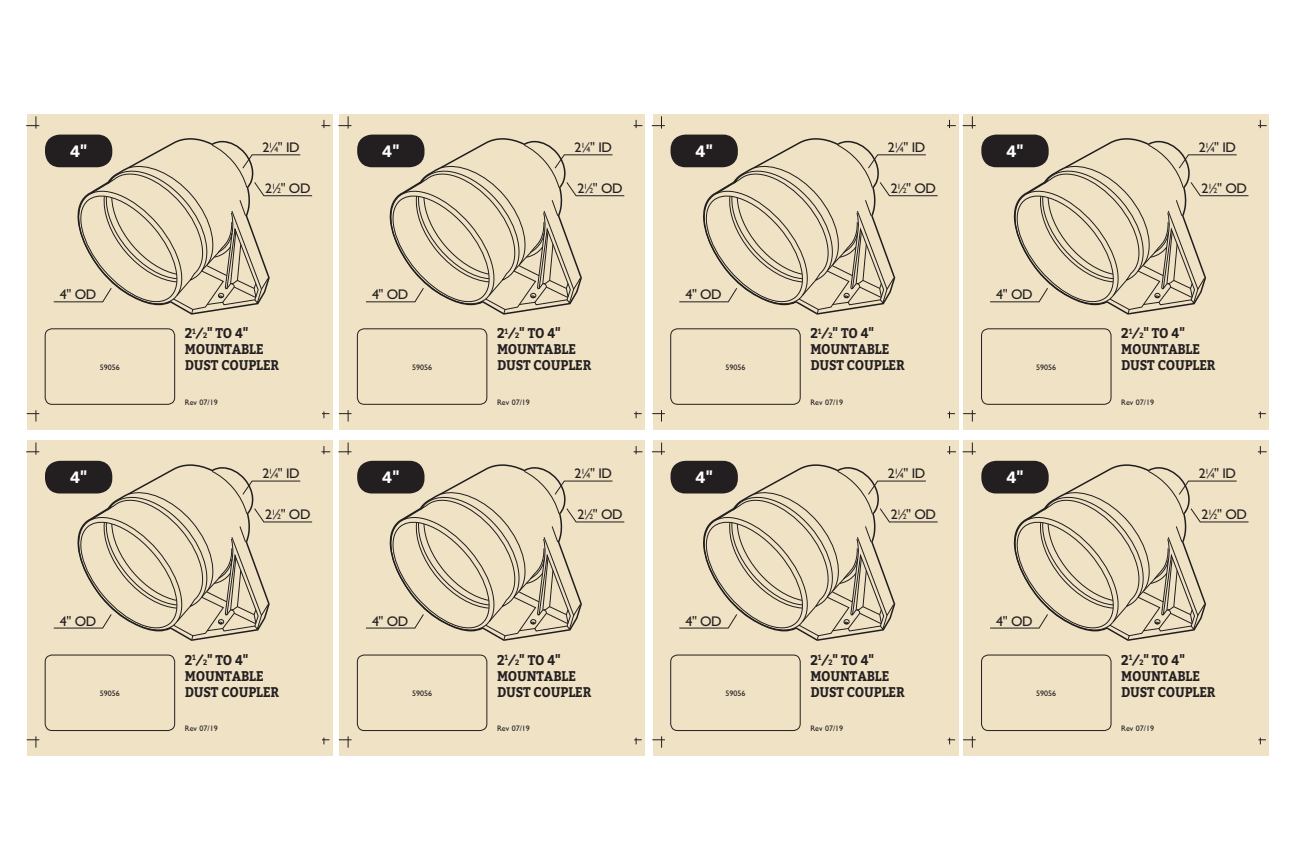
<style>
.page{position:relative;width:1296px;height:864px;background:#fff}
.page>*{position:absolute;margin:0;border:0;box-sizing:border-box;transform-origin:0 0}
.t1{font:700 16.1px "Bitter";color:#fff}
.t2{font:700 14px/16px "Bitter";letter-spacing:-.015em;color:#231f20;scale:.9 1}
.t3{font:14px "Gill Sans";letter-spacing:-.035em;color:#231f20}
.t4{font:8px "Gill Sans";color:#231f20}
.s1{font-size:7.7px}
</style>
<div class="page">
<div style="left:27px;top:114px;width:306px;height:315px;background:#efe2c5"></div>
<div style="left:27px;top:440px;width:306px;height:316px;background:#efe2c5"></div>
<div style="left:339px;top:114px;width:306px;height:315px;background:#efe2c5"></div>
<div style="left:339px;top:440px;width:306px;height:316px;background:#efe2c5"></div>
<div style="left:653px;top:114px;width:305px;height:315px;background:#efe2c5"></div>
<div style="left:653px;top:440px;width:305px;height:316px;background:#efe2c5"></div>
<div style="left:964px;top:114px;width:305px;height:315px;background:#efe2c5"></div>
<div style="left:964px;top:440px;width:305px;height:316px;background:#efe2c5"></div>
<svg style="left:26px;top:116px;width:13px;height:13px"></svg>
<svg style="left:321px;top:120px;width:9px;height:8px"></svg>
<svg style="left:322px;top:411px;width:7px;height:7px"></svg>
<svg style="left:27px;top:410px;width:12px;height:12px"></svg>
<svg style="left:338px;top:116px;width:13px;height:13px"></svg>
<svg style="left:634px;top:120px;width:8px;height:8px"></svg>
<svg style="left:634px;top:411px;width:8px;height:7px"></svg>
<svg style="left:339px;top:410px;width:12px;height:12px"></svg>
<svg style="left:652px;top:116px;width:13px;height:13px"></svg>
<svg style="left:947px;top:120px;width:9px;height:8px"></svg>
<svg style="left:948px;top:411px;width:7px;height:7px"></svg>
<svg style="left:652px;top:410px;width:13px;height:12px"></svg>
<svg style="left:963px;top:116px;width:13px;height:13px"></svg>
<svg style="left:1258px;top:120px;width:9px;height:8px"></svg>
<svg style="left:1258px;top:411px;width:8px;height:7px"></svg>
<svg style="left:963px;top:410px;width:13px;height:12px"></svg>
<svg style="left:26px;top:443px;width:13px;height:12px"></svg>
<svg style="left:321px;top:446px;width:9px;height:8px"></svg>
<svg style="left:322px;top:738px;width:7px;height:6px"></svg>
<svg style="left:27px;top:736px;width:12px;height:12px"></svg>
<svg style="left:338px;top:443px;width:13px;height:12px"></svg>
<svg style="left:634px;top:446px;width:8px;height:8px"></svg>
<svg style="left:634px;top:738px;width:8px;height:6px"></svg>
<svg style="left:339px;top:736px;width:12px;height:12px"></svg>
<svg style="left:652px;top:443px;width:13px;height:12px"></svg>
<svg style="left:947px;top:446px;width:9px;height:8px"></svg>
<svg style="left:948px;top:738px;width:7px;height:6px"></svg>
<svg style="left:652px;top:736px;width:13px;height:12px"></svg>
<svg style="left:963px;top:443px;width:13px;height:12px"></svg>
<svg style="left:1258px;top:446px;width:9px;height:8px"></svg>
<svg style="left:1258px;top:738px;width:8px;height:6px"></svg>
<svg style="left:963px;top:736px;width:13px;height:12px"></svg>
<div style="left:45px;top:329px;width:130px;height:76px;border:1px solid #231f20;border-radius:7px"></div>
<div style="left:45px;top:655px;width:130px;height:76px;border:1px solid #231f20;border-radius:7px"></div>
<div style="left:357px;top:329px;width:130px;height:76px;border:1px solid #231f20;border-radius:7px"></div>
<div style="left:357px;top:655px;width:130px;height:76px;border:1px solid #231f20;border-radius:7px"></div>
<div style="left:670px;top:329px;width:130px;height:76px;border:1px solid #231f20;border-radius:7px"></div>
<div style="left:670px;top:655px;width:130px;height:76px;border:1px solid #231f20;border-radius:7px"></div>
<div style="left:981px;top:329px;width:130px;height:76px;border:1px solid #231f20;border-radius:7px"></div>
<div style="left:981px;top:655px;width:130px;height:76px;border:1px solid #231f20;border-radius:7px"></div>
<div style="left:45px;top:135px;width:67px;height:32px;background:#231f20;border-radius:15px"></div>
<div style="left:45px;top:461px;width:67px;height:33px;background:#231f20;border-radius:15px"></div>
<div style="left:357px;top:135px;width:68px;height:32px;background:#231f20;border-radius:15px"></div>
<div style="left:357px;top:461px;width:68px;height:33px;background:#231f20;border-radius:15px"></div>
<div style="left:671px;top:135px;width:67px;height:32px;background:#231f20;border-radius:15px"></div>
<div style="left:671px;top:461px;width:67px;height:33px;background:#231f20;border-radius:15px"></div>
<div style="left:981px;top:135px;width:68px;height:32px;background:#231f20;border-radius:15px"></div>
<div style="left:981px;top:461px;width:68px;height:33px;background:#231f20;border-radius:15px"></div>
<svg style="left:53px;top:138px;width:260px;height:177px"></svg>
<svg style="left:53px;top:464px;width:260px;height:177px"></svg>
<svg style="left:366px;top:138px;width:259px;height:177px"></svg>
<svg style="left:365px;top:464px;width:260px;height:177px"></svg>
<svg style="left:678px;top:138px;width:260px;height:177px"></svg>
<svg style="left:678px;top:464px;width:260px;height:177px"></svg>
<svg style="left:989px;top:138px;width:260px;height:177px"></svg>
<svg style="left:989px;top:464px;width:260px;height:177px"></svg>
<p class="t1" style="left:70px;top:141px;width:19px">4"</p>
<p class="t3" style="left:262px;top:139px;width:39px">2<sup>1</sup>⁄<span class="s1">4</span>" ID</p>
<p class="t1" style="left:382px;top:141px;width:19px">4"</p>
<p class="t3" style="left:575px;top:139px;width:39px">2<sup>1</sup>⁄<span class="s1">4</span>" ID</p>
<p class="t1" style="left:696px;top:141px;width:19px">4"</p>
<p class="t3" style="left:888px;top:139px;width:39px">2<sup>1</sup>⁄<span class="s1">4</span>" ID</p>
<p class="t1" style="left:1006px;top:141px;width:19px">4"</p>
<p class="t3" style="left:1199px;top:139px;width:39px">2<sup>1</sup>⁄<span class="s1">4</span>" ID</p>
<p class="t3" style="left:265px;top:180px;width:47px">2<sup>1</sup>⁄<span class="s1">2</span>" OD</p>
<p class="t3" style="left:577px;top:180px;width:47px">2<sup>1</sup>⁄<span class="s1">2</span>" OD</p>
<p class="t3" style="left:891px;top:180px;width:47px">2<sup>1</sup>⁄<span class="s1">2</span>" OD</p>
<p class="t3" style="left:1202px;top:180px;width:47px">2<sup>1</sup>⁄<span class="s1">2</span>" OD</p>
<p class="t3" style="left:60px;top:287px;width:38px">4" OD</p>
<p class="t3" style="left:372px;top:287px;width:38px">4" OD</p>
<p class="t3" style="left:686px;top:287px;width:38px">4" OD</p>
<p class="t3" style="left:996px;top:287px;width:38px">4" OD</p>
<p class="t4" style="left:100px;top:363px;width:21px">59056</p>
<p class="t2" style="left:185px;top:325px;width:106px">2<sup>1</sup>⁄<span class="s1">2</span>" TO 4"<br>MOUNTABLE<br>DUST COUPLER</p>
<p class="t4" style="left:412px;top:363px;width:21px">59056</p>
<p class="t2" style="left:497px;top:325px;width:106px">2<sup>1</sup>⁄<span class="s1">2</span>" TO 4"<br>MOUNTABLE<br>DUST COUPLER</p>
<p class="t4" style="left:725px;top:363px;width:21px">59056</p>
<p class="t2" style="left:810px;top:325px;width:106px">2<sup>1</sup>⁄<span class="s1">2</span>" TO 4"<br>MOUNTABLE<br>DUST COUPLER</p>
<p class="t4" style="left:1036px;top:363px;width:21px">59056</p>
<p class="t2" style="left:1121px;top:325px;width:106px">2<sup>1</sup>⁄<span class="s1">2</span>" TO 4"<br>MOUNTABLE<br>DUST COUPLER</p>
<p class="t4" style="left:185px;top:397px;width:34px">Rev 07/19</p>
<p class="t4" style="left:497px;top:397px;width:34px">Rev 07/19</p>
<p class="t4" style="left:810px;top:397px;width:34px">Rev 07/19</p>
<p class="t4" style="left:1121px;top:397px;width:34px">Rev 07/19</p>
<p class="t1" style="left:70px;top:467px;width:19px">4"</p>
<p class="t3" style="left:262px;top:466px;width:39px">2<sup>1</sup>⁄<span class="s1">4</span>" ID</p>
<p class="t1" style="left:382px;top:467px;width:19px">4"</p>
<p class="t3" style="left:575px;top:466px;width:39px">2<sup>1</sup>⁄<span class="s1">4</span>" ID</p>
<p class="t1" style="left:696px;top:467px;width:19px">4"</p>
<p class="t3" style="left:888px;top:466px;width:39px">2<sup>1</sup>⁄<span class="s1">4</span>" ID</p>
<p class="t1" style="left:1006px;top:467px;width:19px">4"</p>
<p class="t3" style="left:1199px;top:466px;width:39px">2<sup>1</sup>⁄<span class="s1">4</span>" ID</p>
<p class="t3" style="left:265px;top:507px;width:47px">2<sup>1</sup>⁄<span class="s1">2</span>" OD</p>
<p class="t3" style="left:577px;top:507px;width:47px">2<sup>1</sup>⁄<span class="s1">2</span>" OD</p>
<p class="t3" style="left:891px;top:507px;width:47px">2<sup>1</sup>⁄<span class="s1">2</span>" OD</p>
<p class="t3" style="left:1202px;top:507px;width:47px">2<sup>1</sup>⁄<span class="s1">2</span>" OD</p>
<p class="t3" style="left:60px;top:613px;width:38px">4" OD</p>
<p class="t3" style="left:372px;top:613px;width:38px">4" OD</p>
<p class="t3" style="left:686px;top:613px;width:38px">4" OD</p>
<p class="t3" style="left:996px;top:613px;width:38px">4" OD</p>
<p class="t4" style="left:100px;top:689px;width:21px">59056</p>
<p class="t2" style="left:185px;top:652px;width:106px">2<sup>1</sup>⁄<span class="s1">2</span>" TO 4"<br>MOUNTABLE<br>DUST COUPLER</p>
<p class="t4" style="left:412px;top:689px;width:21px">59056</p>
<p class="t2" style="left:497px;top:652px;width:106px">2<sup>1</sup>⁄<span class="s1">2</span>" TO 4"<br>MOUNTABLE<br>DUST COUPLER</p>
<p class="t4" style="left:725px;top:689px;width:21px">59056</p>
<p class="t2" style="left:810px;top:652px;width:106px">2<sup>1</sup>⁄<span class="s1">2</span>" TO 4"<br>MOUNTABLE<br>DUST COUPLER</p>
<p class="t4" style="left:1036px;top:689px;width:21px">59056</p>
<p class="t2" style="left:1121px;top:652px;width:106px">2<sup>1</sup>⁄<span class="s1">2</span>" TO 4"<br>MOUNTABLE<br>DUST COUPLER</p>
<p class="t4" style="left:185px;top:724px;width:34px">Rev 07/19</p>
<p class="t4" style="left:497px;top:724px;width:34px">Rev 07/19</p>
<p class="t4" style="left:810px;top:724px;width:34px">Rev 07/19</p>
<p class="t4" style="left:1121px;top:724px;width:34px">Rev 07/19</p>
</div>
